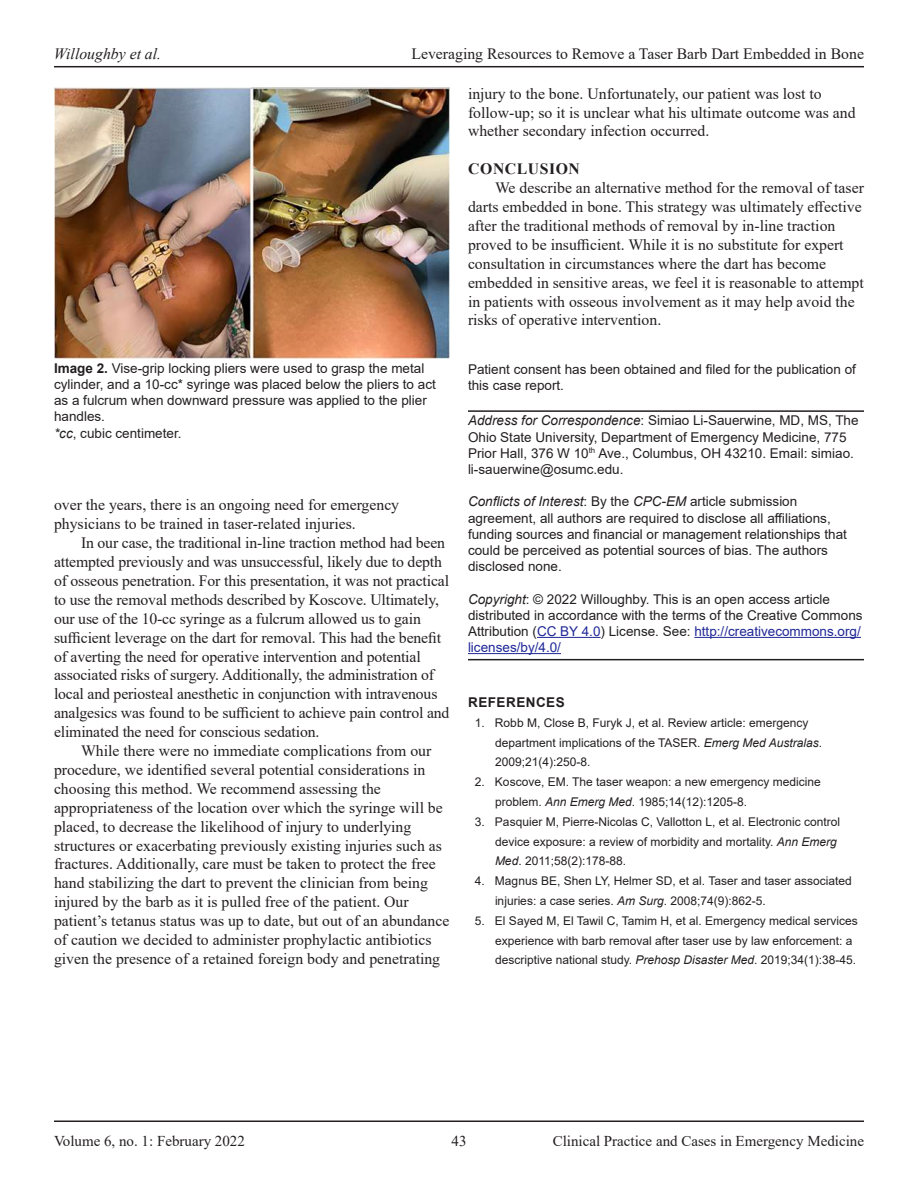
<style>
.page{position:relative;width:918px;height:1188px;background:#fff}
.page>*{position:absolute;margin:0;border:0;box-sizing:border-box;transform-origin:0 0}
.t1{font:15.75px/18.9px "Times New Roman";color:#231f20}
.t2{font:italic 15.75px "Times New Roman";color:#231f20}
.t3{font:700 15.75px "Times New Roman";letter-spacing:.035em;color:#231f20}
.t4{font:15px "Times New Roman";color:#231f20}
.t5{font:13.5px/16.2px "Arial";color:#231f20}
.t6{font:700 13.5px "Arial";letter-spacing:.035em;color:#231f20}
.t7{font:12px/19.8px "Arial";color:#231f20}
.s1{font-weight:700}
.s2{font-style:italic}
.s3{color:#1f2796}
</style>
<div class="page">
<hr style="left:54px;top:1120px;width:810px;height:2px;background:#231f20">
<hr style="left:54px;top:66px;width:810px;height:1px;background:#231f20">
<hr style="left:468px;top:410px;width:396px;height:2px;background:#231f20">
<hr style="left:537px;top:637px;width:64px;height:1px;background:#1f2796">
<hr style="left:694px;top:637px;width:167px;height:1px;background:#1f2796">
<hr style="left:468px;top:659px;width:396px;height:1px;background:#231f20">
<hr style="left:468px;top:653px;width:93px;height:1px;background:#1f2796">
<img style="left:54px;top:88px;width:396px;height:271px">
<p class="t2" style="left:54px;top:43px;width:109px">Willoughby et al.</p>
<p class="t1" style="left:411px;top:44px;width:454px">Leveraging Resources to Remove a Taser Barb Dart Embedded in Bone</p>
<p class="t5" style="left:54px;top:360px;width:383px"><span class="s1">Image 2.</span> Vise-grip locking pliers were used to grasp the metal cylinder, and a 10-cc* syringe was placed below the pliers to act as a fulcrum when downward pressure was applied to the plier handles.<br><span class="s2">*cc</span>, cubic centimeter.</p>
<p class="t1" style="left:54px;top:495px;width:347px">over the years, there is an ongoing need for emergency physicians to be trained in taser-related injuries.</p>
<p class="t1" style="left:54px;top:533px;width:397px;text-indent:27px">In our case, the traditional in-line traction method had been attempted previously and was unsuccessful, likely due to depth of osseous penetration. For this presentation, it was not practical to use the removal methods described by Koscove. Ultimately, our use of the 10-cc syringe as a fulcrum allowed us to gain sufficient leverage on the dart for removal. This had the benefit of averting the need for operative intervention and potential associated risks of surgery. Additionally, the administration of local and periosteal anesthetic in conjunction with intravenous analgesics was found to be sufficient to achieve pain control and eliminated the need for conscious sedation.</p>
<p class="t1" style="left:54px;top:741px;width:397px;text-indent:27px">While there were no immediate complications from our procedure, we identified several potential considerations in choosing this method. We recommend assessing the appropriateness of the location over which the syringe will be placed, to decrease the likelihood of injury to underlying structures or exacerbating previously existing injuries such as fractures. Additionally, care must be taken to protect the free hand stabilizing the dart to prevent the clinician from being injured by the barb as it is pulled free of the patient. Our patient’s tetanus status was up to date, but out of an abundance of caution we decided to administer prophylactic antibiotics given the presence of a retained foreign body and penetrating</p>
<p class="t1" style="left:468px;top:83px;width:389px">injury to the bone. Unfortunately, our patient was lost to follow-up; so it is unclear what his ultimate outcome was and whether secondary infection occurred.</p>
<p class="t3" style="left:468px;top:158px;width:113px">CONCLUSION</p>
<p class="t1" style="left:468px;top:178px;width:398px;text-indent:27px">We describe an alternative method for the removal of taser darts embedded in bone. This strategy was ultimately effective after the traditional methods of removal by in-line traction proved to be insufficient. While it is no substitute for expert consultation in circumstances where the dart has become embedded in sensitive areas, we feel it is reasonable to attempt in patients with osseous involvement as it may help avoid the risks of operative intervention.</p>
<p class="t5" style="left:468px;top:361px;width:389px">Patient consent has been obtained and filed for the publication of this case report.</p>
<p class="t5" style="left:468px;top:412px;width:392px"><span class="s2">Address for Correspondence</span>: Simiao Li-Sauerwine, MD, MS, The Ohio State University, Department of Emergency Medicine, 775<br>Prior Hall, 376 W 10<sup>th</sup> Ave., Columbus, OH 43210. Email: simiao. li-sauerwine@osumc.edu.</p>
<p class="t5" style="left:468px;top:493px;width:380px"><span class="s2">Conflicts of Interest</span>: By the <span class="s2">CPC-EM</span> article submission agreement, all authors are required to disclose all affiliations, funding sources and financial or management relationships that could be perceived as potential sources of bias. The authors disclosed none.</p>
<p class="t5" style="left:468px;top:591px;width:396px"><span class="s2">Copyright</span>: © 2022 Willoughby. This is an open access article distributed in accordance with the terms of the Creative Commons Attribution (<span class="s3">CC BY 4.0</span>) License. See: <span class="s3">http://creativecommons.org/ licenses/by/4.0/</span></p>
<p class="t6" style="left:468px;top:693px;width:98px">REFERENCES</p>
<p class="t7" style="left:495px;top:713px;width:329px;text-indent:-20px">1. Robb M, Close B, Furyk J, et al. Review article: emergency department implications of the TASER. <span class="s2">Emerg Med Australas</span>.<br>2009;21(4):250-8.</p>
<p class="t7" style="left:495px;top:772px;width:327px;text-indent:-20px">2. Koscove, EM. The taser weapon: a new emergency medicine problem. <span class="s2">Ann Emerg Med</span>. 1985;14(12):1205-8.</p>
<p class="t7" style="left:495px;top:812px;width:347px;text-indent:-20px">3. Pasquier M, Pierre-Nicolas C, Vallotton L, et al. Electronic control device exposure: a review of morbidity and mortality. <span class="s2">Ann Emerg<br>Med</span>. 2011;58(2):178-88.</p>
<p class="t7" style="left:495px;top:871px;width:358px;text-indent:-20px">4. Magnus BE, Shen LY, Helmer SD, et al. Taser and taser associated injuries: a case series. <span class="s2">Am Surg</span>. 2008;74(9):862-5.</p>
<p class="t7" style="left:495px;top:911px;width:364px;text-indent:-20px">5. El Sayed M, El Tawil C, Tamim H, et al. Emergency medical services experience with barb removal after taser use by law enforcement: a descriptive national study. <span class="s2">Prehosp Disaster Med</span>. 2019;34(1):38-45.</p>
<p class="t4" style="left:54px;top:1130px;width:192px">Volume 6, no. 1: February 2022</p>
<p class="t4" style="left:452px;top:1130px;width:16px">43</p>
<p class="t4" style="left:553px;top:1130px;width:313px">Clinical Practice and Cases in Emergency Medicine</p>
</div>
